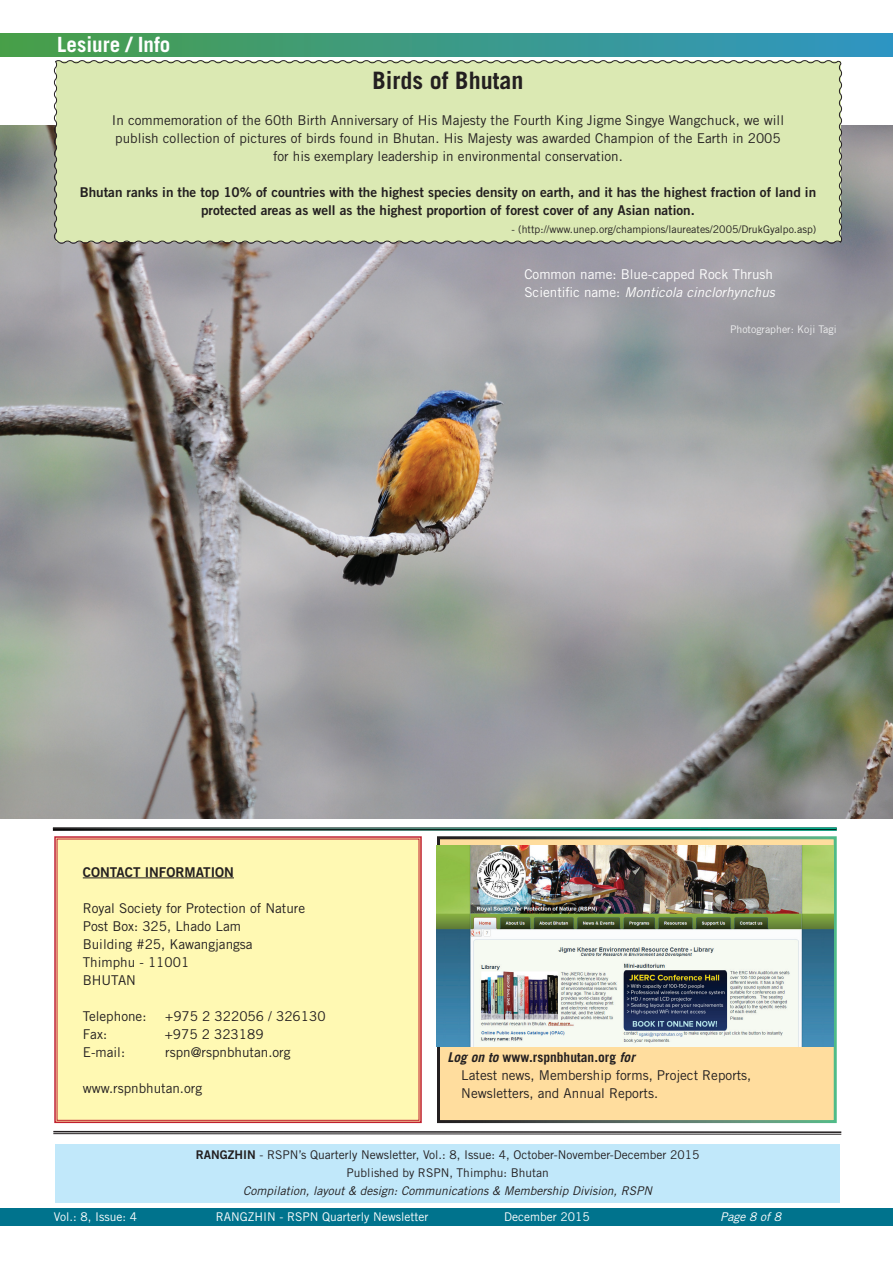
<style>
.page{position:relative;width:893px;height:1263px;background:#fff}
.page>*{position:absolute;margin:0;border:0;box-sizing:border-box;transform-origin:0 0}
.t1{font:700 24px "Trade Gothic LT Std";color:#231f20}
.t2{font:700 21px "Trade Gothic LT Std";color:#fff}
.t3{font:13.5px/18px "Trade Gothic LT Std";color:#231f20}
.t4{font:13.5px/18px "Trade Gothic LT Std Bd 2";color:#231f20;text-align:center}
.t5{font:13.5px/18px "Trade Gothic LT Std";color:#fff}
.t6{font:12px/18px "Trade Gothic LT Std";color:#231f20;text-align:center}
.t7{font:italic 12px "Trade Gothic LT Std";color:#231f20}
.t8{font:12px "Trade Gothic LT Std";color:#fff}
.t9{font:italic 12px "Trade Gothic LT Std";color:#fff}
.t10{font:10.5px "Trade Gothic LT Std";color:#231f20}
.t11{font:10.5px "Trade Gothic LT Std";color:#eeeeef}
.s1{font-style:italic}
.s2{font-weight:700;font-style:italic}
.s3{font-weight:700}
.s4{font-family:"Trade Gothic LT Std Bd 2"}
</style>
<div class="page">
<div style="left:0;top:33px;width:893px;height:23px;background:linear-gradient(to right,#499f47,#2f95c4)"></div>
<div style="left:54px;top:836px;width:368px;height:288px;background:#fff9b3"></div>
<svg style="left:53px;top:1130px;width:789px;height:5px"></svg>
<hr style="left:53px;top:827px;width:784px;height:3px;background:#000">
<hr style="left:53px;top:827px;width:784px;height:2px;background:#fff">
<div style="left:438px;top:838px;width:397px;height:283px;background:#ffdd9e"></div>
<div style="left:55px;top:1144px;width:785px;height:58px;background:#c1e8fa"></div>
<div style="left:0;top:1208px;width:893px;height:18px;background:#00738d"></div>
<img style="left:0;top:126px;width:893px;height:693px">
<img style="left:437px;top:846px;width:397px;height:200px">
<div style="left:53px;top:60px;width:790px;height:185px;background:#dbe9b3"></div>
<h2 class="t2" style="left:57px;top:31px;width:115px">Lesiure / Info</h2>
<h1 class="t1" style="left:373px;top:65px;width:152px">Birds of Bhutan</h1>
<p class="t3" style="left:112px;top:111px;width:674px;text-align:center">In commemoration of the 60th Birth Anniversary of His Majesty the Fourth King Jigme Singye Wangchuck, we will publish collection of pictures of birds found in Bhutan. His Majesty was awarded Champion of the Earth in 2005 for his exemplary leadership in environmental conservation.</p>
<p class="t4" style="left:80px;top:183px;width:738px">Bhutan ranks in the top 10% of countries with the highest species density on earth, and it has the highest fraction of land in protected areas as well as the highest proportion of forest cover of any Asian nation.</p>
<p class="t10" style="left:512px;top:222px;width:306px">- (http://www.unep.org/champions/laureates/2005/DrukGyalpo.asp)</p>
<p class="t5" style="left:524px;top:265px;width:252px">Common name: Blue-capped Rock Thrush<br>Scientific name: <span class="s1">Monticola cinclorhynchus</span></p>
<p class="t11" style="left:730px;top:323px;width:108px">Photographer: Koji Tagi</p>
<p class="t4" style="left:83px;top:862px;width:153px">CONTACT INFORMATION</p>
<p class="t3" style="left:83px;top:898px;width:224px">Royal Society for Protection of Nature<br>Post Box: 325, Lhado Lam<br>Building #25, Kawangjangsa<br>Thimphu - 11001<br>BHUTAN</p>
<p class="t3" style="left:83px;top:1006px;width:65px">Telephone:</p>
<p class="t3" style="left:165px;top:1006px;width:162px">+975 2 322056 / 326130</p>
<p class="t3" style="left:83px;top:1024px;width:26px">Fax:</p>
<p class="t3" style="left:165px;top:1024px;width:100px">+975 2 323189</p>
<p class="t3" style="left:83px;top:1042px;width:44px">E-mail:</p>
<p class="t3" style="left:165px;top:1042px;width:127px">rspn@rspnbhutan.org</p>
<p class="t3" style="left:83px;top:1078px;width:121px">www.rspnbhutan.org</p>
<p class="t3" style="left:461px;top:1048px;width:292px;text-indent:-14px"><span class="s2">Log on to</span> <span class="s3">www.rspnbhutan.org</span> <span class="s2">for<br></span>Latest news, Membership forms, Project Reports,<br>Newsletters, and Annual Reports.</p>
<p class="t6" style="left:196px;top:1146px;width:505px"><span class="s4">RANGZHIN</span> - RSPN’s Quarterly Newsletter, Vol.: 8, Issue: 4, October-November-December 2015<br>Published by RSPN, Thimphu: Bhutan</p>
<p class="t7" style="left:243px;top:1184px;width:410px">Compilation, layout &amp; design: Communications &amp; Membership Division, RSPN</p>
<p class="t8" style="left:54px;top:1210px;width:85px">Vol.: 8, Issue: 4</p>
<p class="t8" style="left:216px;top:1210px;width:214px">RANGZHIN - RSPN Quarterly Newsletter</p>
<p class="t8" style="left:504px;top:1210px;width:87px">December 2015</p>
<p class="t9" style="left:720px;top:1210px;width:62px">Page 8 of 8</p>
</div>
